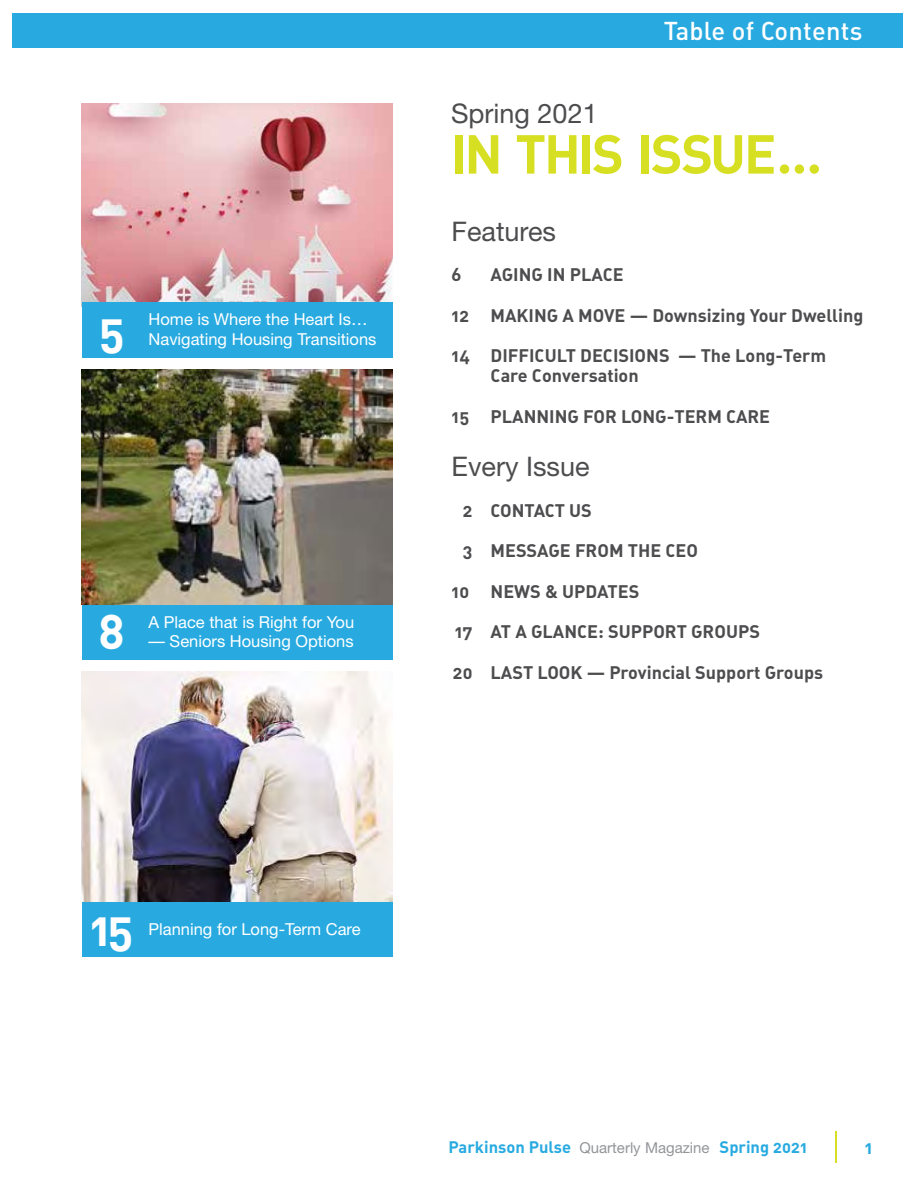
<style>
.page{position:relative;width:918px;height:1188px;background:#fff}
.page>*{position:absolute;margin:0;border:0;box-sizing:border-box;transform-origin:0 0}
.t1{font:54px "DIN Bold Alternate";letter-spacing:-.04em;color:#d7df23}
.t2{font:48px "DIN Bold Alternate";color:#fff}
.t3{font:27px "Helvetica Neue LT Std";color:#4d4d4f}
.t4{font:25.5px "DIN Medium Alternate";letter-spacing:.01em;color:#fff}
.t5{font:18px/20.2px "DIN Bold Alternate";color:#4d4d4f}
.t6{font:18px "DIN Bold Alternate";color:#28aae1}
.t7{font:16.5px/19.8px "Helvetica Neue";color:#fff}
.t8{font:16.5px "DIN Bold Alternate";color:#28aae1}
.s1{font-family:"Helvetica Neue";font-size:15px;color:#939598}
</style>
<div class="page">
<hr style="left:836px;top:1131px;width:1px;height:32px;background:#d7df23">
<div style="left:12px;top:14px;width:891px;height:34px;background:#28aae1"></div>
<img style="left:82px;top:103px;width:311px;height:200px">
<div style="left:82px;top:604px;width:311px;height:55px;background:#28aae1"></div>
<div style="left:82px;top:902px;width:311px;height:55px;background:#28aae1"></div>
<div style="left:82px;top:303px;width:311px;height:55px;background:#28aae1"></div>
<img style="left:82px;top:369px;width:311px;height:235px">
<img style="left:82px;top:672px;width:311px;height:230px">
<h2 class="t2" style="left:98px;top:299px;width:28px">5</h2>
<p class="t7" style="left:149px;top:309px;width:229px">Home is Where the Heart Is…<br>Navigating Housing Transitions</p>
<h2 class="t2" style="left:98px;top:600px;width:28px">8</h2>
<p class="t7" style="left:149px;top:612px;width:207px">A Place that is Right for You</p>
<p class="t7" style="left:149px;top:631px;width:207px">— Seniors Housing Options</p>
<h3 class="t4" style="left:664px;top:15px;width:200px">Table of Contents</h3>
<h3 class="t3" style="left:451px;top:97px;width:148px">Spring 2021</h3>
<h1 class="t1" style="left:451px;top:119px;width:373px">IN THIS ISSUE…</h1>
<h3 class="t3" style="left:452px;top:215px;width:106px">Features</h3>
<p class="t5" style="left:452px;top:264px;width:11px">6</p>
<p class="t5" style="left:491px;top:264px;width:135px">AGING IN PLACE</p>
<p class="t5" style="left:452px;top:304px;width:413px">12 MAKING A MOVE — Downsizing Your Dwelling</p>
<p class="t5" style="left:491px;top:345px;width:337px;text-indent:-39px">14 DIFFICULT DECISIONS — The Long-Term<br>Care Conversation</p>
<p class="t5" style="left:452px;top:405px;width:320px">15 PLANNING FOR LONG-TERM CARE</p>
<h3 class="t3" style="left:452px;top:450px;width:139px">Every Issue</h3>
<p class="t5" style="left:463px;top:499px;width:131px">2 CONTACT US</p>
<p class="t5" style="left:463px;top:540px;width:237px">3 MESSAGE FROM THE CEO</p>
<p class="t5" style="left:452px;top:580px;width:189px">10 NEWS &amp; UPDATES</p>
<p class="t5" style="left:455px;top:621px;width:307px">17 AT A GLANCE: SUPPORT GROUPS</p>
<p class="t5" style="left:453px;top:661px;width:372px">20 LAST LOOK — Provincial Support Groups</p>
<h2 class="t2" style="left:90px;top:898px;width:45px">15</h2>
<p class="t7" style="left:149px;top:919px;width:214px">Planning for Long-Term Care</p>
<p class="t8" style="left:448px;top:1136px;width:360px">Parkinson Pulse <span class="s1">Quarterly Magazine</span> Spring 2021</p>
<p class="t6" style="left:865px;top:1135px;width:9px">1</p>
</div>
